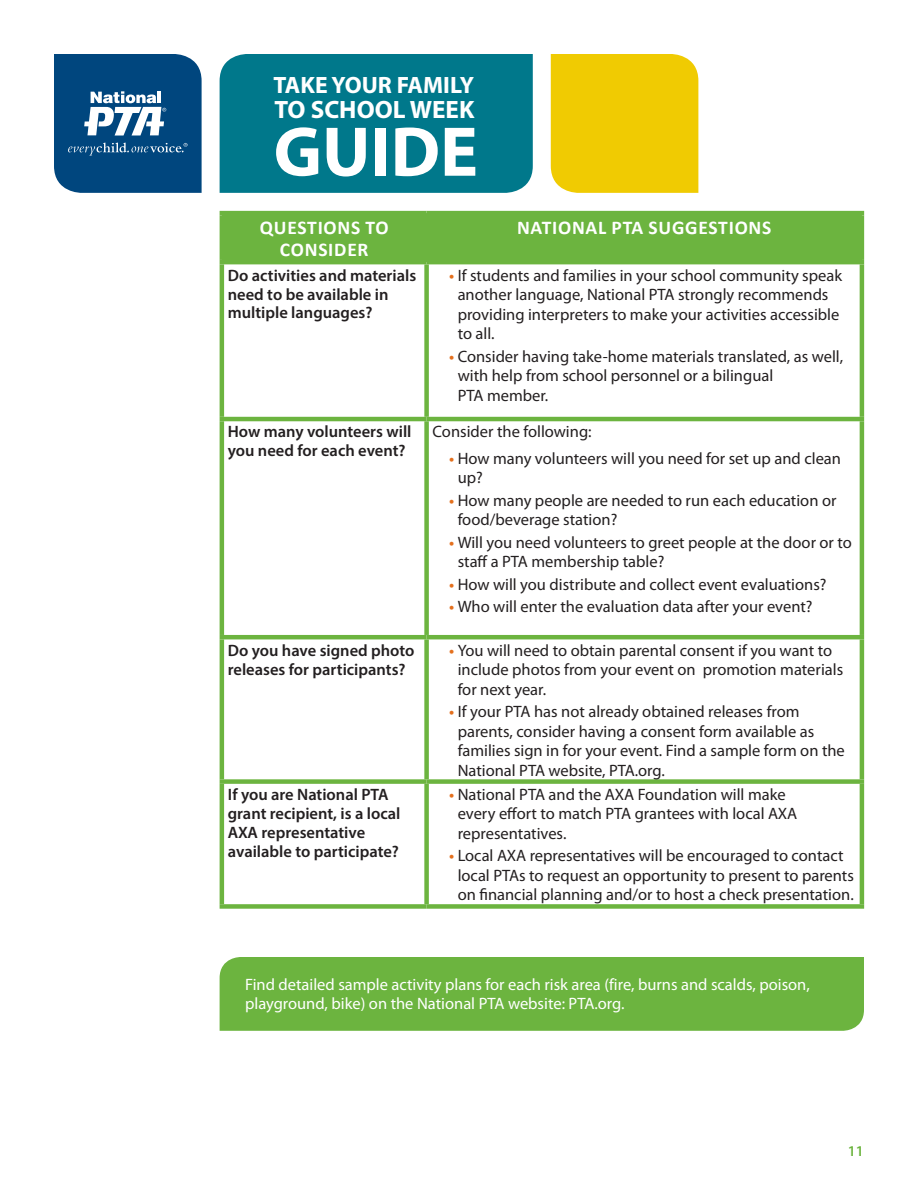
<style>
.page{position:relative;width:918px;height:1188px;background:#fff}
.page>*{position:absolute;margin:0;border:0;box-sizing:border-box;transform-origin:0 0}
.t1{font:700 70.95px "Myriad Pro";color:#fff}
.t2{font:700 25.2px "Myriad Pro";color:#fff}
.t3{font:700 23.7px "Myriad Pro";color:#fff}
.t4{font:700 19.5px/22.5px "Calibri";letter-spacing:.04em;color:#fff;text-align:center}
.t5{font:16.5px/19.5px "Myriad Pro";color:#231f20}
.t6{font:600 16.5px/18.9px "Myriad Pro";color:#231f20}
.List_w_tabs{font:16.5px/19.5px "Myriad Pro";color:#fff}
.t7{font:600 15px "Myriad Pro";color:#6cb43f}
.s1{font-weight:600;color:#e4701e}
</style>
<div class="page">
<div style="left:220px;top:54px;width:313px;height:139px;background:#00788b"></div>
<svg style="left:54px;top:54px;width:148px;height:139px;background:#1e5c8d"></svg>
<div style="left:551px;top:54px;width:147px;height:139px;background:#f0cb02"></div>
<div style="left:219px;top:957px;width:645px;height:74px;background:#6cb43f"></div>
<div style="left:224px;top:215px;width:636px;height:45px;background:#6cb43f"></div>
<hr style="left:220px;top:211px;width:207px;height:4px;background:#6cb43f">
<hr style="left:220px;top:215px;width:4px;height:45px;background:#6cb43f">
<hr style="left:427px;top:211px;width:437px;height:4px;background:#6cb43f">
<div style="left:424px;top:215px;width:5px;height:45px;background:#6cb43f"></div>
<hr style="left:860px;top:215px;width:4px;height:45px;background:#6cb43f">
<hr style="left:220px;top:260px;width:207px;height:4px;background:#6cb43f">
<hr style="left:220px;top:264px;width:4px;height:153px;background:#6cb43f">
<hr style="left:427px;top:260px;width:437px;height:4px;background:#6cb43f">
<div style="left:424px;top:264px;width:5px;height:153px;background:#6cb43f"></div>
<hr style="left:860px;top:264px;width:4px;height:153px;background:#6cb43f">
<hr style="left:220px;top:417px;width:207px;height:4px;background:#6cb43f">
<hr style="left:220px;top:421px;width:4px;height:214px;background:#6cb43f">
<hr style="left:427px;top:417px;width:437px;height:4px;background:#6cb43f">
<div style="left:424px;top:421px;width:5px;height:214px;background:#6cb43f"></div>
<hr style="left:860px;top:421px;width:4px;height:214px;background:#6cb43f">
<hr style="left:220px;top:635px;width:207px;height:4px;background:#6cb43f">
<hr style="left:220px;top:639px;width:4px;height:140px;background:#6cb43f">
<hr style="left:427px;top:635px;width:437px;height:4px;background:#6cb43f">
<div style="left:424px;top:639px;width:5px;height:140px;background:#6cb43f"></div>
<hr style="left:860px;top:639px;width:4px;height:140px;background:#6cb43f">
<div style="left:220px;top:779px;width:207px;height:5px;background:#6cb43f"></div>
<hr style="left:220px;top:784px;width:4px;height:120px;background:#6cb43f">
<div style="left:427px;top:779px;width:437px;height:5px;background:#6cb43f"></div>
<div style="left:424px;top:784px;width:5px;height:120px;background:#6cb43f"></div>
<hr style="left:860px;top:784px;width:4px;height:120px;background:#6cb43f">
<div style="left:220px;top:904px;width:207px;height:5px;background:#6cb43f"></div>
<div style="left:427px;top:904px;width:437px;height:5px;background:#6cb43f"></div>
<h3 class="t3" style="left:274px;top:69px;width:202px">TAKE YOUR FAMILY</h3>
<h2 class="t2" style="left:275px;top:93px;width:201px">TO SCHOOL WEEK</h2>
<h1 class="t1" style="left:274px;top:106px;width:206px">GUIDE</h1>
<p class="t4" style="left:260px;top:216px;width:130px">QUESTIONS TO<br>CONSIDER</p>
<p class="t4" style="left:517px;top:216px;width:256px">NATIONAL PTA SUGGESTIONS</p>
<p class="t6" style="left:228px;top:265px;width:190px">Do activities and materials need to be available in multiple languages?</p>
<p class="t5" style="left:458px;top:265px;width:386px;text-indent:-9px"><span class="s1">•</span> If students and families in your school community speak another language, National PTA strongly recommends providing interpreters to make your activities accessible to all.</p>
<p class="t5" style="left:458px;top:346px;width:387px;text-indent:-9px"><span class="s1">•</span> Consider having take-home materials translated, as well, with help from school personnel or a bilingual<br>PTA member.</p>
<p class="t6" style="left:228px;top:422px;width:185px">How many volunteers will you need for each event?</p>
<p class="t5" style="left:433px;top:422px;width:161px">Consider the following:</p>
<p class="t5" style="left:458px;top:448px;width:385px;text-indent:-9px"><span class="s1">•</span> How many volunteers will you need for set up and clean up?</p>
<p class="t5" style="left:458px;top:490px;width:380px;text-indent:-9px"><span class="s1">•</span> How many people are needed to run each education or food/beverage station?</p>
<p class="t5" style="left:458px;top:532px;width:396px;text-indent:-9px"><span class="s1">•</span> Will you need volunteers to greet people at the door or to staff a PTA membership table?</p>
<p class="t5" style="left:449px;top:574px;width:379px"><span class="s1">•</span> How will you distribute and collect event evaluations?</p>
<p class="t5" style="left:449px;top:597px;width:365px"><span class="s1">•</span> Who will enter the evaluation data after your event?</p>
<p class="t6" style="left:228px;top:640px;width:188px">Do you have signed photo releases for participants?</p>
<p class="t5" style="left:458px;top:640px;width:387px;text-indent:-9px"><span class="s1">•</span> You will need to obtain parental consent if you want to include photos from your event on promotion materials for next year.</p>
<p class="t5" style="left:458px;top:702px;width:389px;text-indent:-9px"><span class="s1">•</span> If your PTA has not already obtained releases from parents, consider having a consent form available as families sign in for your event. Find a sample form on the National PTA website, PTA.org.</p>
<p class="t6" style="left:228px;top:785px;width:174px">If you are National PTA grant recipient, is a local<br>AXA representative available to participate?</p>
<p class="t5" style="left:458px;top:784px;width:341px;text-indent:-25px">• <span class="s1">•</span> National PTA and the AXA Foundation will make every effort to match PTA grantees with local AXA representatives.</p>
<p class="t5" style="left:458px;top:846px;width:398px;text-indent:-25px">• <span class="s1">•</span> Local AXA representatives will be encouraged to contact local PTAs to request an opportunity to present to parents on financial planning and/or to host a check presentation.</p>
<p class="List_w_tabs" style="left:245px;top:974px;width:566px">Find detailed sample activity plans for each risk area (fire, burns and scalds, poison, playground, bike) on the National PTA website: PTA.org.</p>
<p class="t7" style="left:848px;top:1141px;width:18px">11</p>
</div>
